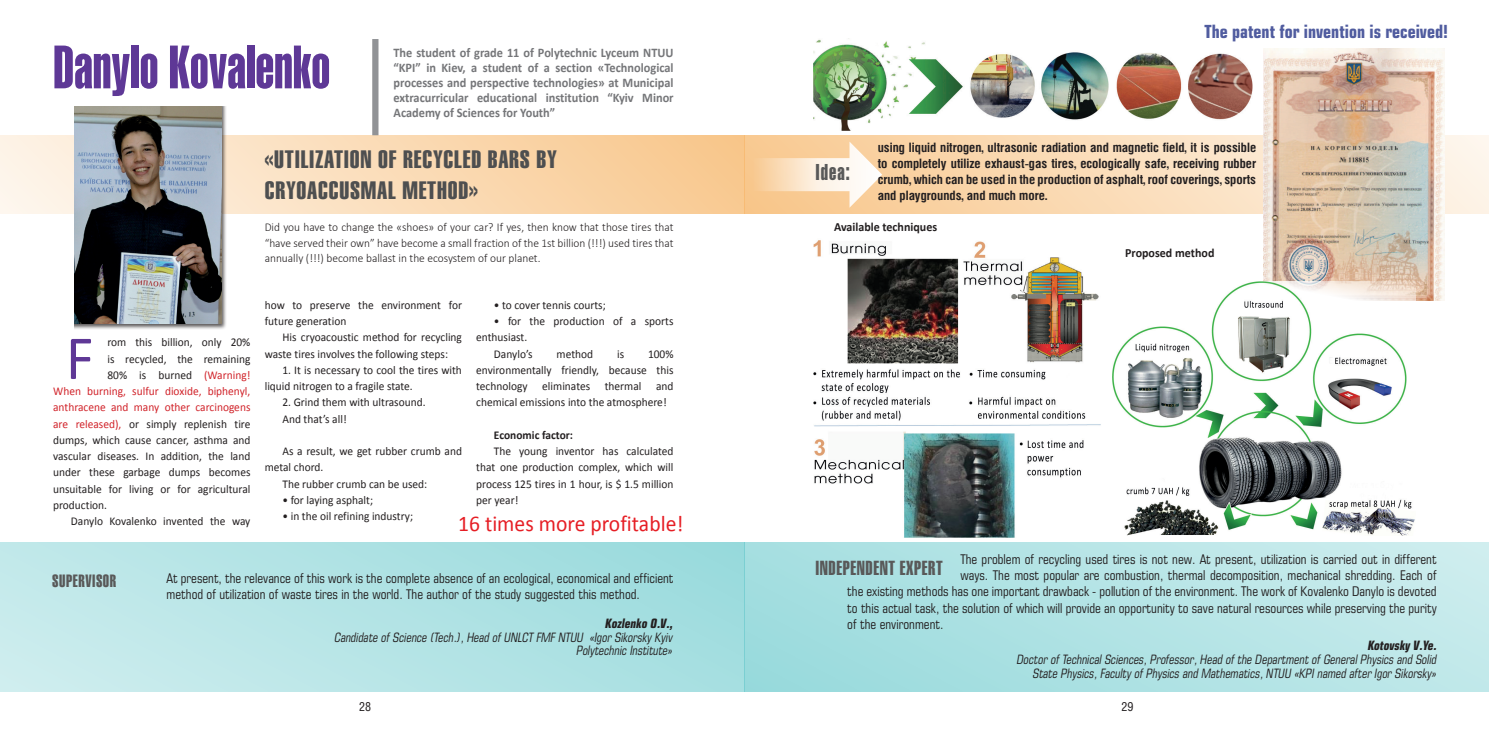
<style>
.page{position:relative;width:1489px;height:745px;background:#fff}
.page>*{position:absolute;margin:0;border:0;box-sizing:border-box;transform-origin:0 0}
.t1{font:63.12px "Calibri";color:#5f3896;scale:.96 1}
.t2{font:60px "Helios Extra Compressed";color:#5e3896;scale:.92 1}
.t3{font:24.75px/30px "Helios Extra Compressed";letter-spacing:.03em;color:#4e4f50;scale:1.06 1}
.t4{font:22.5px "Calibri";color:#e61e25;scale:.96 1}
.t5{font:22.5px "Helios Extra Compressed";color:#595959;scale:.96 1}
.t6{font:20px "Helios Extra Compressed";letter-spacing:.03em;color:#595959;scale:.96 1}
.t7{font:700 17.5px "Europe Cond";color:#505c9f;scale:.96 1}
.t8{font:17.5px "Helios Extra Compressed";letter-spacing:.03em;color:#595959;scale:.96 1}
.t9{font:700 13.12px/15px "Calibri";color:#757679;text-align:justify;scale:.94 1}
.t10{font:12.88px/16.2px "Europe Cond";color:#231f20}
.t11{font:700 12.88px/16.2px "Helios Cond";color:#231f20;text-align:justify}
.t12{font:italic 12.5px/13.8px "Europe Cond";color:#231f20;text-align:right;scale:.96 1}
.t13{font:700 12.5px "Calibri";color:#231f20;scale:.96 1}
.t14{font:italic 700 12.5px "Europe Cond";color:#231f20;scale:.96 1}
.t15{font:12.5px "Helios Cond";color:#231f20}
.t16{font:11.88px/16.2px "Calibri";color:#231f20;scale:.96 1}
.t17{font:300 11.88px/15px "Calibri";color:#231f20;text-align:justify;scale:.96 1}
.t18{font:11.88px "Calibri";color:#d1232a;scale:.96 1}
.t19{font:700 11.88px "Calibri";color:#231f20;scale:.96 1}
.s1{color:#d1232a}
</style>
<div class="page">
<div style="left:744px;top:541px;width:744px;height:149px;background:linear-gradient(to right,#9edcde,#c8ebec)"></div>
<div style="left:0;top:541px;width:744px;height:149px;background:linear-gradient(to right,#c8ebec,#9edcde)"></div>
<svg style="left:744px;top:135px;width:744px;height:79px;background:#fadebd"></svg>
<svg style="left:0;top:135px;width:744px;height:79px;background:#faddba"></svg>
<img style="left:1263px;top:58px;width:181px;height:242px">
<img style="left:1112px;top:282px;width:302px;height:252px">
<svg style="left:50px;top:106px;width:203px;height:438px"></svg>
<svg style="left:262px;top:103px;width:423px;height:111px"></svg>
<div style="left:372px;top:39px;width:6px;height:96px;background:#919396"></div>
<svg style="left:752px;top:141px;width:188px;height:73px;background:#f9d7ad"></svg>
<img style="left:813px;top:240px;width:288px;height:297px">
<div style="left:75px;top:106px;width:152px;height:223px;background:#231f20;opacity:.75"></div>
<img style="left:75px;top:106px;width:146px;height:217px">
<img style="left:813px;top:39px;width:440px;height:91px">
<svg style="left:1202px;top:39px;width:243px;height:19px"></svg>
<h2 class="t2" style="left:53px;top:33px;width:302px">Danylo Kovalenko</h2>
<p class="t9" style="left:393px;top:44px;width:299px">The student of grade 11 of Polytechnic Lyceum NTUU “KPI” in Kiev, a student of a section «Technological processes and perspective technologies» at Municipal extracurricular educational institution “Kyiv Minor Academy of Sciences for Youth”</p>
<h3 class="t3" style="left:265px;top:144px;width:277px">«UTILIZATION OF RECYCLED BARS BY<br>CRYOACCUSMAL METHOD»</h3>
<p class="t17" style="left:265px;top:220px;width:427px">Did you have to change the «shoes» of your car? If yes, then know that those tires that “have served their own” have become a small fraction of the 1st billion (!!!) used tires that annually (!!!) become ballast in the ecosystem of our planet.</p>
<h1 class="t1" style="left:66px;top:318px;width:30px">F</h1>
<p class="t16" style="left:107px;top:333px;width:150px">rom this billion, only 20%</p>
<p class="t16" style="left:107px;top:350px;width:150px">is recycled, the remaining</p>
<p class="t16" style="left:107px;top:366px;width:150px">80% is burned <span class="s1">(Warning!</span></p>
<p class="t18" style="left:53px;top:383px;width:207px">When burning, sulfur dioxide, biphenyl,</p>
<p class="t18" style="left:53px;top:400px;width:207px">anthracene and many other carcinogens</p>
<p class="t16" style="left:53px;top:415px;width:207px"><span class="s1">are released),</span> or simply replenish tire</p>
<p class="t16" style="left:53px;top:431px;width:207px">dumps, which cause cancer, asthma and</p>
<p class="t16" style="left:53px;top:447px;width:207px">vascular diseases. In addition, the land</p>
<p class="t16" style="left:53px;top:463px;width:207px">under these garbage dumps becomes</p>
<p class="t16" style="left:53px;top:480px;width:207px">unsuitable for living or for agricultural</p>
<p class="t16" style="left:53px;top:496px;width:58px">production.</p>
<p class="t16" style="left:71px;top:512px;width:188px">Danylo Kovalenko invented the way</p>
<p class="t16" style="left:265px;top:296px;width:207px">how to preserve the environment for future generation</p>
<p class="t16" style="left:265px;top:328px;width:207px;text-indent:18px">His cryoacoustic method for recycling waste tires involves the following steps:</p>
<p class="t16" style="left:265px;top:361px;width:207px;text-indent:18px">1. It is necessary to cool the tires with liquid nitrogen to a fragile state.</p>
<p class="t16" style="left:282px;top:393px;width:151px">2. Grind them with ultrasound.<br>And that’s all!</p>
<p class="t16" style="left:282px;top:442px;width:188px">As a result, we get rubber crumb and</p>
<p class="t16" style="left:265px;top:458px;width:63px">metal chord.</p>
<p class="t16" style="left:282px;top:475px;width:152px">The rubber crumb can be used:</p>
<p class="t16" style="left:282px;top:491px;width:96px">• for laying asphalt;</p>
<p class="t16" style="left:282px;top:507px;width:138px">• in the oil refining industry;</p>
<p class="t16" style="left:494px;top:296px;width:118px">• to cover tennis courts;</p>
<p class="t16" style="left:494px;top:312px;width:188px">• for the production of a sports</p>
<p class="t16" style="left:476px;top:328px;width:55px">enthusiast.</p>
<p class="t16" style="left:494px;top:345px;width:42px">Danylo’s</p>
<p class="t16" style="left:556px;top:345px;width:40px">method</p>
<p class="t16" style="left:617px;top:345px;width:9px">is</p>
<p class="t16" style="left:476px;top:345px;width:207px;text-align:justify;text-indent:172px">100% environmentally friendly, because this technology eliminates thermal and chemical emissions into the atmosphere!</p>
<p class="t19" style="left:494px;top:427px;width:84px">Economic factor:</p>
<p class="t16" style="left:476px;top:442px;width:207px;text-align:justify;text-indent:18px">The young inventor has calculated that one production complex, which will process 125 tires in 1 hour, is $ 1.5 million per year!</p>
<h3 class="t4" style="left:458px;top:509px;width:236px">16 times more profitable!</h3>
<h3 class="t8" style="left:52px;top:570px;width:68px">SUPERVISOR</h3>
<p class="t10" style="left:167px;top:569px;width:508px">At present, the relevance of this work is the complete absence of an ecological, economical and efficient method of utilization of waste tires in the world. The author of the study suggested this method.</p>
<p class="t14" style="left:605px;top:614px;width:72px">Kozlenko O.V.,</p>
<p class="t12" style="left:334px;top:629px;width:354px">Candidate of Science (Tech.), Head of UNLCT FMF NTUU «Igor Sikorsky Kyiv<br>Polytechnic Institute»</p>
<h3 class="t7" style="left:1204px;top:20px;width:255px">The patent for invention is received!</h3>
<h3 class="t5" style="left:815px;top:159px;width:37px">Idea:</h3>
<p class="t11" style="left:877px;top:138px;width:380px">using liquid nitrogen, ultrasonic radiation and magnetic field, it is possible to completely utilize exhaust-gas tires, ecologically safe, receiving rubber crumb, which can be used in the production of asphalt, roof coverings, sports and playgrounds, and much more.</p>
<p class="t13" style="left:834px;top:219px;width:109px">Available techniques</p>
<p class="t13" style="left:1125px;top:244px;width:94px">Proposed method</p>
<p class="t10" style="left:960px;top:550px;width:478px">The problem of recycling used tires is not new. At present, utilization is carried out in different</p>
<p class="t10" style="left:960px;top:567px;width:478px">ways. The most popular are combustion, thermal decomposition, mechanical shredding. Each of</p>
<p class="t10" style="left:847px;top:583px;width:591px">the existing methods has one important drawback - pollution of the environment. The work of Kovalenko Danylo is devoted</p>
<p class="t10" style="left:847px;top:599px;width:591px">to this actual task, the solution of which will provide an opportunity to save natural resources while preserving the purity</p>
<p class="t10" style="left:847px;top:615px;width:98px">of the environment.</p>
<h3 class="t6" style="left:815px;top:555px;width:134px">INDEPENDENT EXPERT</h3>
<p class="t14" style="left:1367px;top:637px;width:73px">Kotovsky V.Ye.</p>
<p class="t12" style="left:1016px;top:652px;width:439px">Doctor of Technical Sciences, Professor, Head of the Department of General Physics and Solid<br>State Physics, Faculty of Physics and Mathematics, NTUU «KPI named after Igor Sikorsky»</p>
<p class="t15" style="left:359px;top:699px;width:13px">28</p>
<p class="t15" style="left:1121px;top:699px;width:13px">29</p>
</div>
